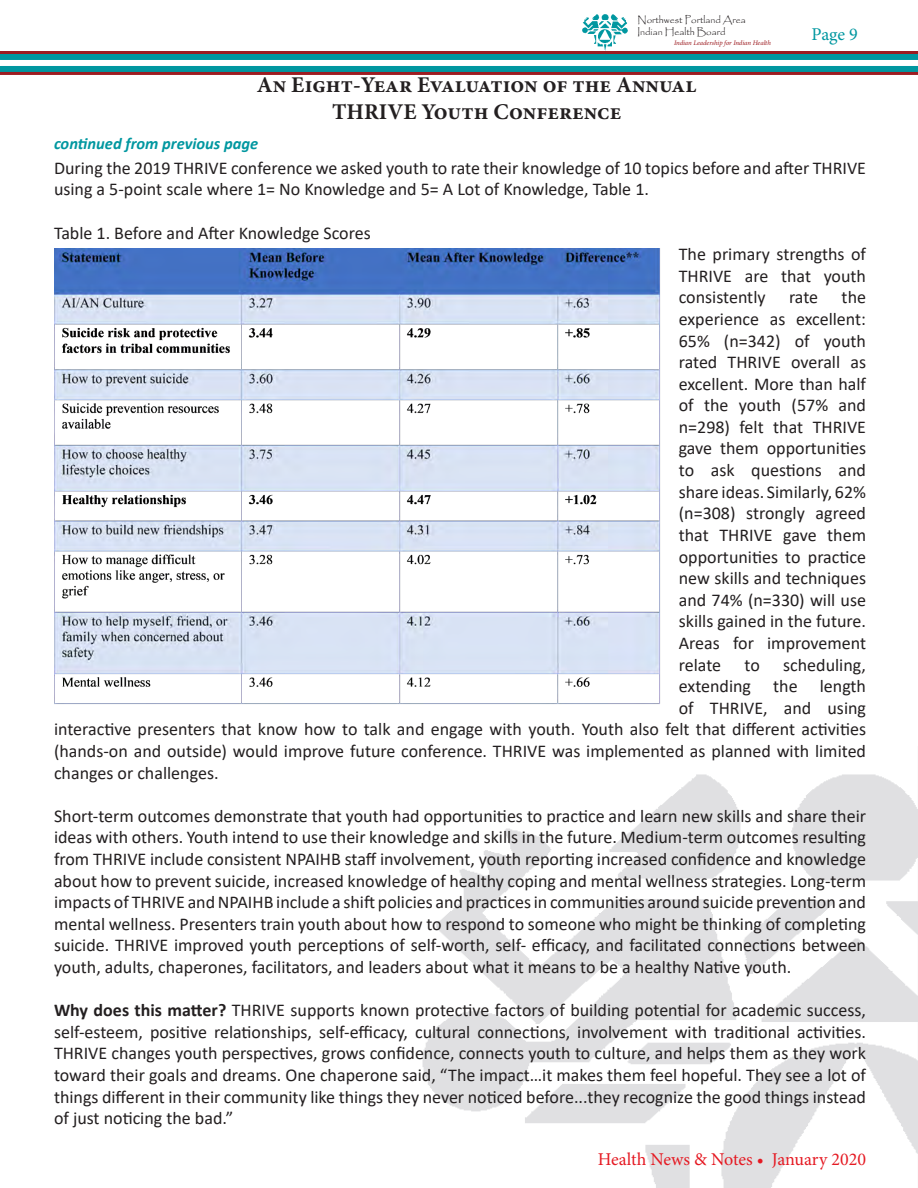
<style>
.page{position:relative;width:918px;height:1188px;background:#fff}
.page>*{position:absolute;margin:0;border:0;box-sizing:border-box;transform-origin:0 0}
.t1{font:700 22.5px/27px "Minion Pro";color:#231f20;text-align:center}
.t2{font:18px/21.6px "Calibri";color:#231f20;text-align:justify}
.t3{font:18px "Minion Pro";color:#e51a23}
.t4{font:18px "Minion Pro";color:#0097a0}
.t5{font:italic 700 16.5px "Calibri";color:#0097a0}
.t6{font:9.75px/11.7px "Papyrus";color:#231f20}
.t7{font:italic 6.9px "Minion Pro";letter-spacing:-.01em;color:#9d1c21}
.s1{font-weight:700}
</style>
<div class="page">
<img style="left:422px;top:774px;width:496px;height:414px">
<div style="left:0;top:53px;width:918px;height:19px;background:#0097a0"></div>
<hr style="left:0;top:72px;width:918px;height:3px;background:#9d1c21">
<hr style="left:0;top:51px;width:918px;height:3px;background:#9d1c21">
<img style="left:582px;top:14px;width:46px;height:37px">
<div style="left:0;top:60px;width:918px;height:6px;background:#fff"></div>
<img style="left:55px;top:249px;width:605px;height:455px">
<p class="t6" style="left:638px;top:14px;width:110px">Northwest Portland Area<br>Indian Health Board</p>
<p class="t7" style="left:674px;top:38px;width:98px">Indian Leadership for Indian Health</p>
<p class="t1" style="left:257px;top:71px;width:441px">An Eight-Year Evaluation of the Annual<br>THRIVE Youth Conference</p>
<p class="t5" style="left:54px;top:132px;width:206px">continued from previous page</p>
<p class="t4" style="left:812px;top:22px;width:48px">Page 9</p>
<p class="t2" style="left:54px;top:156px;width:814px">During the 2019 THRIVE conference we asked youth to rate their knowledge of 10 topics before and after THRIVE using a 5-point scale where 1= No Knowledge and 5= A Lot of Knowledge, Table 1.</p>
<p class="t2" style="left:54px;top:221px;width:318px">Table 1. Before and After Knowledge Scores</p>
<p class="t2" style="left:679px;top:243px;width:189px">The primary strengths of THRIVE are that youth consistently</p>
<p class="t2" style="left:679px;top:286px;width:189px;text-indent:163px">the experience as excellent:<br>65% (n=342) of youth rated THRIVE overall as excellent. More than half of the youth (57% and n=298) felt that THRIVE gave them opportunities to ask questions and share ideas. Similarly, 62% (n=308) strongly agreed that THRIVE gave them opportunities to practice new skills and techniques and 74% (n=330) will use skills gained in the future.<br>Areas for improvement relate</p>
<p class="t2" style="left:789px;top:286px;width:31px">rate</p>
<p class="t2" style="left:745px;top:653px;width:17px">to</p>
<p class="t2" style="left:783px;top:653px;width:84px">scheduling,</p>
<p class="t2" style="left:679px;top:675px;width:189px">extending the length</p>
<p class="t2" style="left:679px;top:696px;width:189px">of THRIVE, and using</p>
<p class="t2" style="left:54px;top:718px;width:814px">interactive presenters that know how to talk and engage with youth. Youth also felt that different activities</p>
<p class="t2" style="left:54px;top:740px;width:814px">(hands-on and outside) would improve future conference. THRIVE was implemented as planned with limited</p>
<p class="t2" style="left:54px;top:761px;width:166px">changes or challenges.</p>
<p class="t2" style="left:54px;top:804px;width:814px">Short-term outcomes demonstrate that youth had opportunities to practice and learn new skills and share their ideas with others. Youth intend to use their knowledge and skills in the future. Medium-term outcomes resulting from THRIVE include consistent NPAIHB staff involvement, youth reporting increased confidence and knowledge about how to prevent suicide, increased knowledge of healthy coping and mental wellness strategies. Long-term impacts of THRIVE and NPAIHB include a shift policies and practices in communities around suicide prevention and mental wellness. Presenters train youth about how to respond to someone who might be thinking of completing suicide. THRIVE improved youth perceptions of self-worth, self- efficacy, and facilitated connections between youth, adults, chaperones, facilitators, and leaders about what it means to be a healthy Native youth.</p>
<p class="t2" style="left:54px;top:999px;width:814px"><span class="s1">Why does this matter?</span> THRIVE supports known protective factors of building potential for academic success, self-esteem, positive relationships, self-efficacy, cultural connections, involvement with traditional activities.<br>THRIVE changes youth perspectives, grows confidence, connects youth to culture, and helps them as they work toward their goals and dreams. One chaperone said, “The impact…it makes them feel hopeful. They see a lot of things different in their community like things they never noticed before...they recognize the good things instead of just noticing the bad.”</p>
<p class="t3" style="left:598px;top:1147px;width:270px">Health News &amp; Notes • January 2020</p>
</div>
